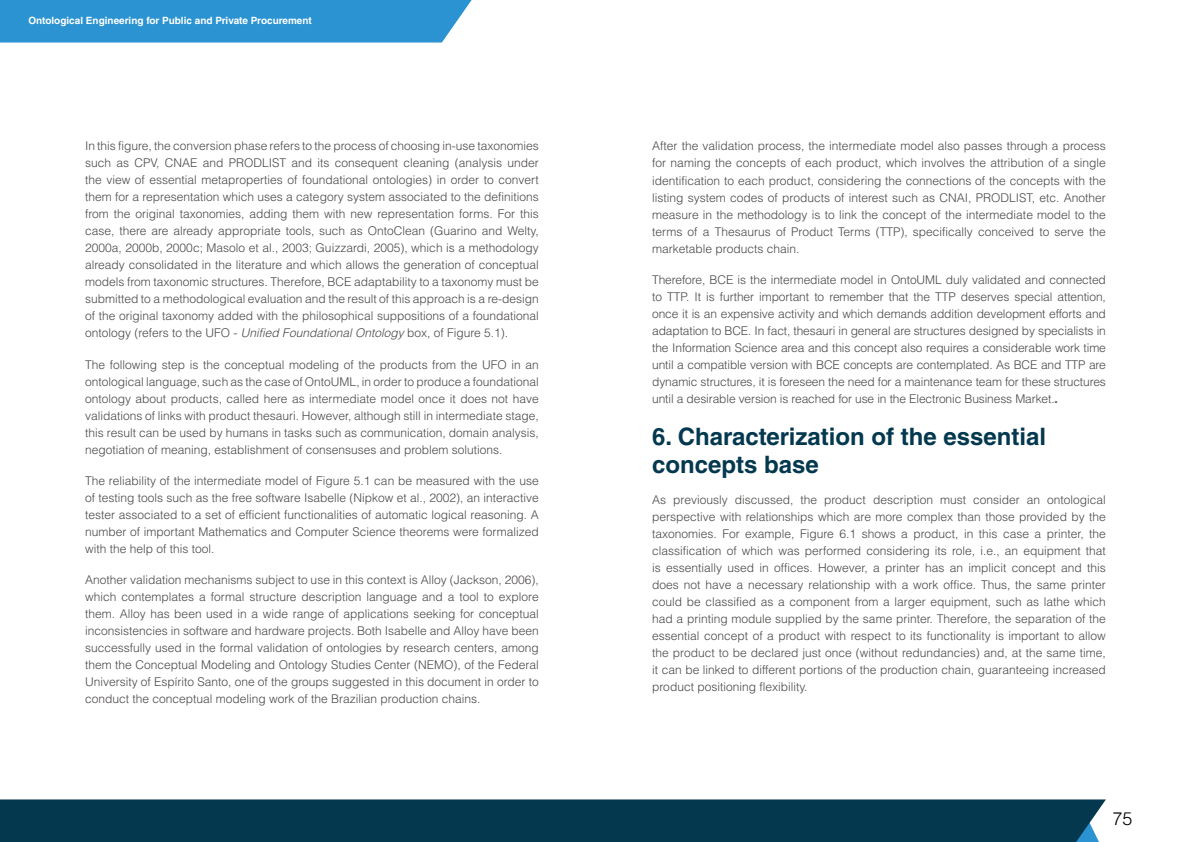
<style>
.page{position:relative;width:1191px;height:842px;background:#fff}
.page>*{position:absolute;margin:0;border:0;box-sizing:border-box;transform-origin:0 0}
.t1{font:700 24px/28px "Helvetica LT Std";color:#03384f}
.t2{font:300 18px "Helvetica LT Std";color:#000}
.t3{font:300 12px/17px "Helvetica LT Std";color:#4b4847;text-align:justify}
.t4{font:700 10px "Helvetica LT Std";color:#fff}
.s1{font-style:italic}
.s2{font-weight:700}
</style>
<div class="page">
<div style="left:0;top:0;width:472px;height:43px;background:#2b93d1"></div>
<div style="left:0;top:799px;width:1106px;height:43px;background:#03384f"></div>
<p class="t4" style="left:28px;top:15px;width:285px">Ontological Engineering for Public and Private Procurement</p>
<p class="t3" style="left:85px;top:137px;width:455px">In this figure, the conversion phase refers to the process of choosing in-use taxonomies such as CPV, CNAE and PRODLIST and its consequent cleaning (analysis under the view of essential metaproperties of foundational ontologies) in order to convert them for a representation which uses a category system associated to the definitions from the original taxonomies, adding them with new representation forms. For this case, there are already appropriate tools, such as OntoClean (Guarino and Welty, 2000a, 2000b, 2000c; Masolo et al., 2003; Guizzardi, 2005), which is a methodology already consolidated in the literature and which allows the generation of conceptual models from taxonomic structures. Therefore, BCE adaptability to a taxonomy must be submitted to a methodological evaluation and the result of this approach is a re-design of the original taxonomy added with the philosophical suppositions of a foundational ontology (refers to the UFO - <span class="s1">Unified Foundational Ontology</span> box, of Figure 5.1).</p>
<p class="t3" style="left:85px;top:356px;width:455px">The following step is the conceptual modeling of the products from the UFO in an ontological language, such as the case of OntoUML, in order to produce a foundational ontology about products, called here as intermediate model once it does not have validations of links with product thesauri. However, although still in intermediate stage, this result can be used by humans in tasks such as communication, domain analysis, negotiation of meaning, establishment of consensuses and problem solutions.</p>
<p class="t3" style="left:85px;top:472px;width:455px">The reliability of the intermediate model of Figure 5.1 can be measured with the use of testing tools such as the free software Isabelle (Nipkow et al., 2002), an interactive tester associated to a set of efficient functionalities of automatic logical reasoning. A number of important Mathematics and Computer Science theorems were formalized with the help of this tool.</p>
<p class="t3" style="left:85px;top:571px;width:455px">Another validation mechanisms subject to use in this context is Alloy (Jackson, 2006), which contemplates a formal structure description language and a tool to explore them. Alloy has been used in a wide range of applications seeking for conceptual inconsistencies in software and hardware projects. Both Isabelle and Alloy have been successfully used in the formal validation of ontologies by research centers, among them the Conceptual Modeling and Ontology Studies Center (NEMO), of the Federal University of Espírito Santo, one of the groups suggested in this document in order to conduct the conceptual modeling work of the Brazilian production chains.</p>
<p class="t3" style="left:652px;top:138px;width:455px">After the validation process, the intermediate model also passes through a process for naming the concepts of each product, which involves the attribution of a single identification to each product, considering the connections of the concepts with the listing system codes of products of interest such as CNAI, PRODLIST, etc. Another measure in the methodology is to link the concept of the intermediate model to the terms of a Thesaurus of Product Terms (TTP), specifically conceived to serve the marketable products chain.</p>
<p class="t3" style="left:652px;top:271px;width:455px">Therefore, BCE is the intermediate model in OntoUML duly validated and connected to TTP. It is further important to remember that the TTP deserves special attention, once it is an expensive activity and which demands addition development efforts and adaptation to BCE. In fact, thesauri in general are structures designed by specialists in the Information Science area and this concept also requires a considerable work time until a compatible version with BCE concepts are contemplated. As BCE and TTP are dynamic structures, it is foreseen the need for a maintenance team for these structures until a desirable version is reached for use in the Electronic Business Market.<span class="s2">.</span></p>
<h1 class="t1" style="left:652px;top:422px;width:395px">6. Characterization of the essential concepts base</h1>
<p class="t3" style="left:652px;top:491px;width:455px">As previously discussed, the product description must consider an ontological perspective with relationships which are more complex than those provided by the taxonomies. For example, Figure 6.1 shows a product, in this case a printer, the classification of which was performed considering its role, i.e., an equipment that is essentially used in offices. However, a printer has an implicit concept and this does not have a necessary relationship with a work office. Thus, the same printer could be classified as a component from a larger equipment, such as lathe which had a printing module supplied by the same printer. Therefore, the separation of the essential concept of a product with respect to its functionality is important to allow the product to be declared just once (without redundancies) and, at the same time, it can be linked to different portions of the production chain, guaranteeing increased product positioning flexibility.</p>
<h2 class="t2" style="left:1112px;top:808px;width:22px">75</h2>
</div>
